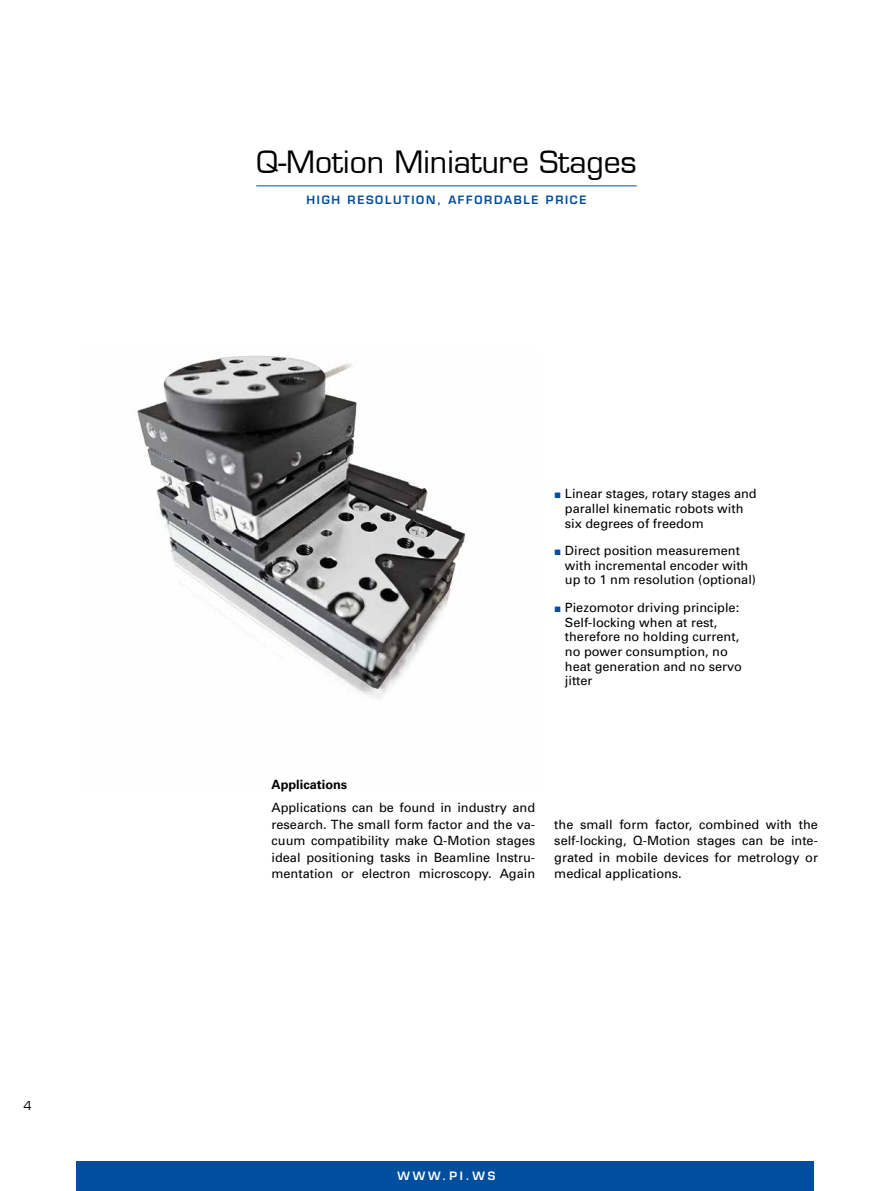
<style>
.page{position:relative;width:893px;height:1191px;background:#fff}
.page>*{position:absolute;margin:0;border:0;box-sizing:border-box;transform-origin:0 0}
.t1{font:30px "Eurostile LT";color:#000}
.t2{font:12.75px/14.7px "Univers";color:#000}
.t3{font:700 12.75px "Univers";color:#000}
.t4{font:12px "Eurostile LT";color:#000}
.t5{font:600 11.25px "Eurostile LT";letter-spacing:.15em;color:#004e9e}
.t6{font:600 11.25px "Eurostile LT";letter-spacing:.25em;color:#fff}
</style>
<div class="page">
<div style="left:77px;top:1161px;width:737px;height:30px;background:#004e9e"></div>
<img style="left:137px;top:355px;width:329px;height:344px">
<hr style="left:256px;top:185px;width:381px;height:1px;background:#004e9e">
<p class="t4" style="left:23px;top:1098px;width:10px">4</p>
<h1 class="t1" style="left:256px;top:144px;width:382px">Q-Motion Miniature Stages</h1>
<p class="t5" style="left:307px;top:193px;width:281px">HIGH R ESOLUTION, AFFORDABLE PRICE</p>
<p class="t2" style="left:565px;top:486px;width:193px">Linear stages, rotary stages and parallel kinematic robots with six degrees of freedom</p>
<p class="t2" style="left:565px;top:543px;width:193px">Direct position measurement with incremental encoder with up to 1 nm resolution (optional)</p>
<p class="t2" style="left:565px;top:600px;width:179px">Piezomotor driving principle:<br>Self-locking when at rest, therefore no holding current, no power consumption, no heat generation and no servo jitter</p>
<p class="t3" style="left:271px;top:777px;width:77px">Applications</p>
<p class="t2" style="left:271px;top:799px;width:265px;line-height:16.5px;text-align:justify">Applications can be found in industry and research. The small form factor and the va&shy;cuum compatibility make Q-Motion stages ideal positioning tasks in Beamline Instru&shy;mentation or electron microscopy. Again</p>
<p class="t2" style="left:554px;top:816px;width:265px;line-height:16.5px;text-align:justify">the small form factor, combined with the self-locking, Q-Motion stages can be inte&shy;grated in mobile devices for metrology or medical applications.</p>
<p class="t6" style="left:397px;top:1168px;width:99px">WWW.PI.WS</p>
</div>
